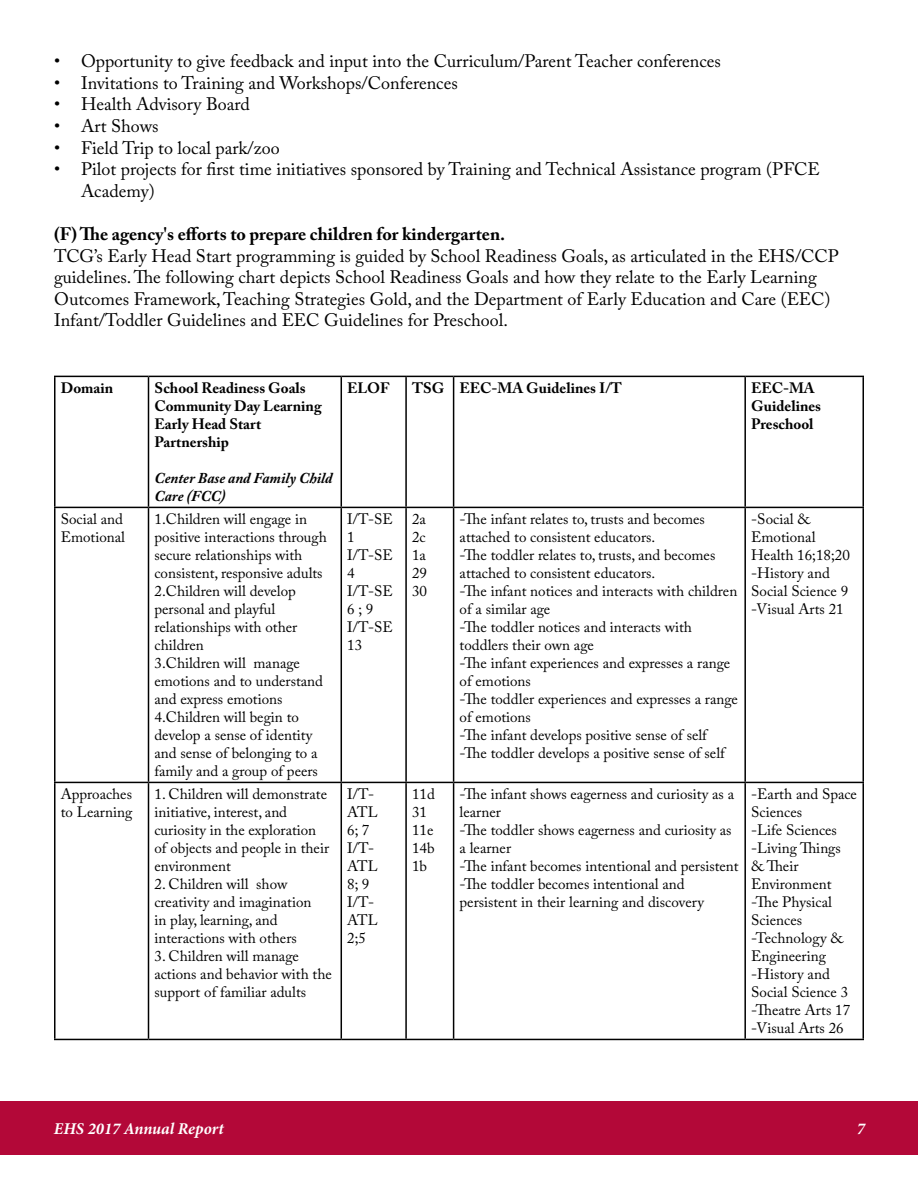
<style>
.page{position:relative;width:918px;height:1188px;background:#fff}
.page>*{position:absolute;margin:0;border:0;box-sizing:border-box;transform-origin:0 0}
.t1{font:18px/21.6px "Adobe Caslon Pro";color:#000}
.t2{font:700 18px "Adobe Caslon Pro";color:#000}
.t3{font:italic 700 16.5px "Minion Pro";color:#fff}
.t4{font:15px/18px "Adobe Caslon Pro";color:#000}
.t5{font:700 15px/18px "Adobe Caslon Pro";color:#000}
.t6{font:italic 700 15px/18px "Adobe Caslon Pro";color:#000}
.t7{font:15px/18px "Adobe Caslon Pro";letter-spacing:-.035em;color:#000}
</style>
<div class="page">
<hr style="left:54px;top:376px;width:94px;height:1px;background:#000">
<hr style="left:54px;top:377px;width:2px;height:130px;background:#000">
<hr style="left:148px;top:376px;width:193px;height:1px;background:#000">
<hr style="left:148px;top:377px;width:1px;height:130px;background:#000">
<hr style="left:341px;top:376px;width:65px;height:1px;background:#000">
<hr style="left:341px;top:377px;width:1px;height:130px;background:#000">
<hr style="left:406px;top:376px;width:48px;height:1px;background:#000">
<hr style="left:405px;top:377px;width:2px;height:130px;background:#000">
<hr style="left:454px;top:376px;width:291px;height:1px;background:#000">
<hr style="left:453px;top:377px;width:1px;height:130px;background:#000">
<hr style="left:745px;top:376px;width:119px;height:1px;background:#000">
<hr style="left:744px;top:377px;width:2px;height:130px;background:#000">
<hr style="left:862px;top:377px;width:2px;height:130px;background:#000">
<hr style="left:54px;top:507px;width:94px;height:1px;background:#000">
<hr style="left:54px;top:508px;width:2px;height:274px;background:#000">
<hr style="left:148px;top:507px;width:193px;height:1px;background:#000">
<hr style="left:148px;top:508px;width:1px;height:274px;background:#000">
<hr style="left:341px;top:507px;width:65px;height:1px;background:#000">
<hr style="left:341px;top:508px;width:1px;height:274px;background:#000">
<hr style="left:406px;top:507px;width:48px;height:1px;background:#000">
<hr style="left:405px;top:508px;width:2px;height:274px;background:#000">
<hr style="left:454px;top:507px;width:291px;height:1px;background:#000">
<hr style="left:453px;top:508px;width:1px;height:274px;background:#000">
<hr style="left:745px;top:507px;width:119px;height:1px;background:#000">
<hr style="left:744px;top:508px;width:2px;height:274px;background:#000">
<hr style="left:862px;top:508px;width:2px;height:274px;background:#000">
<hr style="left:54px;top:782px;width:94px;height:1px;background:#000">
<hr style="left:54px;top:783px;width:2px;height:256px;background:#000">
<hr style="left:148px;top:782px;width:193px;height:1px;background:#000">
<hr style="left:148px;top:783px;width:1px;height:256px;background:#000">
<hr style="left:341px;top:782px;width:65px;height:1px;background:#000">
<hr style="left:341px;top:783px;width:1px;height:256px;background:#000">
<hr style="left:406px;top:782px;width:48px;height:1px;background:#000">
<hr style="left:405px;top:783px;width:2px;height:256px;background:#000">
<hr style="left:454px;top:782px;width:291px;height:1px;background:#000">
<hr style="left:453px;top:783px;width:1px;height:256px;background:#000">
<hr style="left:745px;top:782px;width:119px;height:1px;background:#000">
<hr style="left:744px;top:783px;width:2px;height:256px;background:#000">
<hr style="left:862px;top:783px;width:2px;height:256px;background:#000">
<hr style="left:54px;top:1039px;width:94px;height:1px;background:#000">
<hr style="left:148px;top:1039px;width:193px;height:1px;background:#000">
<hr style="left:341px;top:1039px;width:65px;height:1px;background:#000">
<hr style="left:406px;top:1039px;width:48px;height:1px;background:#000">
<hr style="left:454px;top:1039px;width:291px;height:1px;background:#000">
<hr style="left:745px;top:1039px;width:119px;height:1px;background:#000">
<div style="left:0;top:1101px;width:918px;height:54px;background:#b30838"></div>
<p class="t1" style="left:54px;top:50px;width:668px">• Opportunity to give feedback and input into the Curriculum/Parent Teacher conferences</p>
<p class="t1" style="left:54px;top:72px;width:405px">• Invitations to Training and Workshops/Conferences</p>
<p class="t1" style="left:54px;top:93px;width:197px">• Health Advisory Board</p>
<p class="t1" style="left:54px;top:115px;width:106px">• Art Shows</p>
<p class="t1" style="left:54px;top:137px;width:227px">• Field Trip to local park/zoo</p>
<p class="t1" style="left:81px;top:158px;width:740px;text-indent:-27px">• Pilot projects for first time initiatives sponsored by Training and Technical Assistance program (PFCE<br>Academy)</p>
<p class="t2" style="left:54px;top:223px;width:453px">(F) The agency's efforts to prepare children for kindergarten.</p>
<p class="t1" style="left:54px;top:245px;width:786px">TCG’s Early Head Start programming is guided by School Readiness Goals, as articulated in the EHS/CCP guidelines. The following chart depicts School Readiness Goals and how they relate to the Early Learning Outcomes Framework, Teaching Strategies Gold, and the Department of Early Education and Care (EEC)<br>Infant/Toddler Guidelines and EEC Guidelines for Preschool.</p>
<p class="t5" style="left:61px;top:379px;width:54px">Domain</p>
<p class="t5" style="left:154px;top:379px;width:169px">School Readiness Goals<br>Community Day Learning<br>Early Head Start<br>Partnership</p>
<p class="t6" style="left:154px;top:469px;width:179px">Center Base and Family Child<br>Care (FCC)</p>
<p class="t5" style="left:347px;top:379px;width:44px">ELOF</p>
<p class="t5" style="left:412px;top:379px;width:211px">TSG EEC-MA Guidelines I/T</p>
<p class="t5" style="left:751px;top:379px;width:71px">EEC-MA<br>Guidelines<br>Preschool</p>
<p class="t4" style="left:61px;top:510px;width:66px">Social and<br>Emotional</p>
<p class="t4" style="left:154px;top:510px;width:174px">1.Children will engage in positive interactions through secure relationships with consistent, responsive adults<br>2.Children will develop personal and playful relationships with other children<br>3.Children will manage emotions and to understand and express emotions<br>4.Children will begin to develop a sense of identity and sense of belonging to a family and a group of peers</p>
<p class="t4" style="left:347px;top:510px;width:47px">I/T-SE<br>1<br>I/T-SE<br>4<br>I/T-SE<br>6 ; 9<br>I/T-SE<br>13</p>
<p class="t4" style="left:412px;top:510px;width:16px;text-align:justify">2a 2c 1a 29<br>30</p>
<p class="t4" style="left:460px;top:510px;width:280px">-The infant relates to, trusts and becomes attached to consistent educators.<br>-The toddler relates to, trusts, and becomes attached to consistent educators.<br>-The infant notices and interacts with children of a similar age<br>-The toddler notices and interacts with toddlers their own age<br>-The infant experiences and expresses a range of emotions<br>-The toddler experiences and expresses a range of emotions<br>-The infant develops positive sense of self<br>-The toddler develops a positive sense of self</p>
<p class="t4" style="left:751px;top:510px;width:100px">-Social &amp;<br>Emotional<br>Health 16;18;20 -History and<br>Social Science 9 -Visual Arts 21</p>
<p class="t4" style="left:61px;top:785px;width:73px">Approaches to Learning</p>
<p class="t4" style="left:154px;top:785px;width:176px">1. Children will demonstrate initiative, interest, and curiosity in the exploration of objects and people in their environment</p>
<p class="t4" style="left:154px;top:875px;width:158px">2. Children will show creativity and imagination in play, learning, and interactions with others</p>
<p class="t4" style="left:154px;top:947px;width:179px">3. Children will manage actions and behavior with the support of familiar adults</p>
<p class="t7" style="left:347px;top:785px;width:32px">I/T-<br>ATL<br>6; 7<br>I/T-<br>ATL<br>8; 9<br>I/T-<br>ATL<br>2;5</p>
<p class="t4" style="left:412px;top:785px;width:24px">11d<br>31<br>11e<br>14b<br>1b</p>
<p class="t4" style="left:460px;top:785px;width:281px">-The infant shows eagerness and curiosity as a learner<br>-The toddler shows eagerness and curiosity as a learner<br>-The infant becomes intentional and persistent -The toddler becomes intentional and persistent in their learning and discovery</p>
<p class="t4" style="left:751px;top:785px;width:107px">-Earth and Space<br>Sciences<br>-Life Sciences -Living Things &amp; Their<br>Environment -The Physical<br>Sciences -Technology &amp;<br>Engineering -History and<br>Social Science 3 -Theatre Arts 17 -Visual Arts 26</p>
<p class="t3" style="left:54px;top:1117px;width:171px">EHS 2017 Annual Report</p>
<p class="t3" style="left:857px;top:1117px;width:10px">7</p>
</div>
